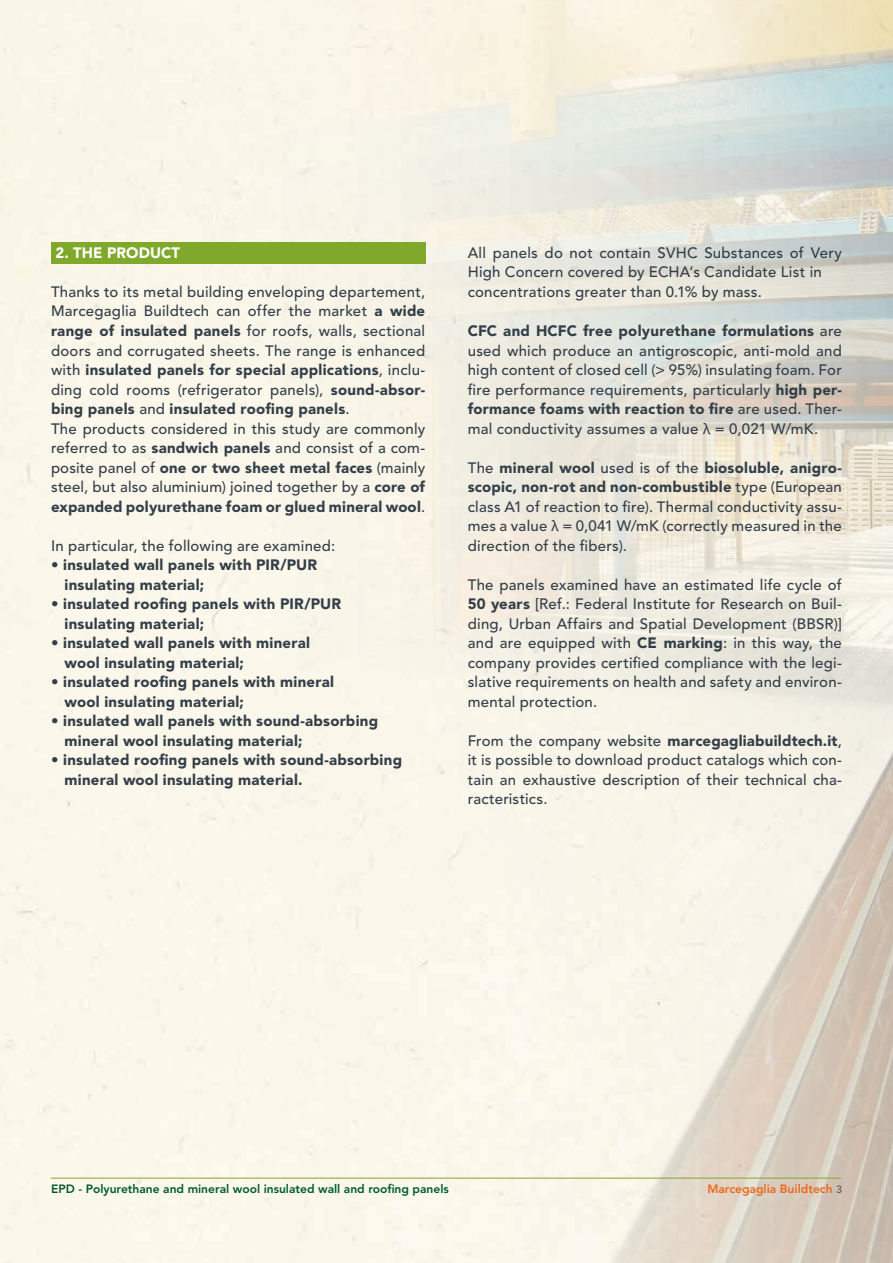
<style>
.page{position:relative;width:893px;height:1263px;background:#fff}
.page>*{position:absolute;margin:0;border:0;box-sizing:border-box;transform-origin:0 0}
.t1{font:500 15px/19.5px "Avenir LT Std";letter-spacing:.015em;color:#323e48;text-align:justify}
.t2{font:900 15px/19.5px "Avenir LT Std";letter-spacing:.02em;color:#323e48}
.t3{font:900 15px "Avenir LT Std";letter-spacing:.005em;color:#fff}
.t4{font:800 12px "Avenir LT Std";color:#005c2a}
.t5{font:800 12px "Avenir LT Std";color:#ec691c}
.s1{font-weight:900}
.s2{font-family:"Helvetica Neue";font-weight:400}
.s3{font-weight:500;font-size:10.5px;color:#575756}
</style>
<div class="page">
<img style="left:201px;top:0;width:692px;height:1263px">
<div style="left:51px;top:242px;width:374px;height:22px;background:#80a82b"></div>
<hr style="left:51px;top:1178px;width:790px;height:1px;background:#80a82b">
<p class="t3" style="left:55px;top:244px;width:126px">2. THE PRODUCT</p>
<p class="t1" style="left:51px;top:282px;width:376px;text-align:left">Thanks to its metal building enveloping departement, Marcegaglia Buildtech can offer the market <span class="s1">a wide range of insulated panels</span> for roofs, walls, sectional doors and corrugated sheets. The range is enhanced with <span class="s1">insulated panels for special applications</span>, inclu&shy;ding cold rooms (refrigerator panels), <span class="s1">sound-absor&shy;bing panels</span> and <span class="s1">insulated roofing panels</span>.<br>The products considered in this study are commonly referred to as <span class="s1">sandwich panels</span> and consist of a com&shy;posite panel of <span class="s1">one or two sheet metal faces</span> (mainly steel, but also aluminium) joined together by a <span class="s1">core of expanded polyurethane foam or glued mineral wool</span>.</p>
<p class="t1" style="left:51px;top:536px;width:286px">In particular, the following are examined:</p>
<p class="t2" style="left:65px;top:555px;width:254px;text-indent:-13px">• insulated wall panels with PIR/PUR insulating material;</p>
<p class="t2" style="left:65px;top:594px;width:278px;text-indent:-13px">• insulated roofing panels with PIR/PUR insulating material;</p>
<p class="t2" style="left:65px;top:633px;width:247px;text-indent:-13px">• insulated wall panels with mineral wool insulating material;</p>
<p class="t2" style="left:65px;top:672px;width:271px;text-indent:-13px">• insulated roofing panels with mineral wool insulating material;</p>
<p class="t2" style="left:65px;top:711px;width:315px;text-indent:-13px">• insulated wall panels with sound-absorbing mineral wool insulating material;</p>
<p class="t2" style="left:65px;top:750px;width:339px;text-indent:-13px">• insulated roofing panels with sound-absorbing mineral wool insulating material.</p>
<p class="t1" style="left:468px;top:243px;width:376px;text-align:left">All panels do not contain SVHC Substances of Very<br>High Concern covered by ECHA’s Candidate List in concentrations greater than 0.1% by mass.</p>
<p class="t1" style="left:468px;top:321px;width:376px"><span class="s1">CFC and HCFC free polyurethane formulations</span> are used which produce an antigroscopic, anti-mold and high content of closed cell (&gt; 95%) insulating foam. For fire performance requirements, particularly <span class="s1">high per&shy;formance foams with reaction to fire</span> are used. Ther&shy;mal conductivity assumes a value <span class="s2">λ</span> = 0,021 W/mK.</p>
<p class="t1" style="left:468px;top:458px;width:376px">The <span class="s1">mineral wool</span> used is of the <span class="s1">biosoluble, anigro&shy;scopic, non-rot and non-combustible</span> type (European class A1 of reaction to fire). Thermal conductivity assu&shy;mes a value <span class="s2">λ</span> = 0,041 W/mK (correctly measured in the direction of the fibers).</p>
<p class="t1" style="left:468px;top:575px;width:376px">The panels examined have an estimated life cycle of <span class="s1">50 years</span> [Ref.: Federal Institute for Research on Buil&shy;ding, Urban Affairs and Spatial Development (BBSR)] and are equipped with <span class="s1">CE marking</span>: in this way, the company provides certified compliance with the legi&shy;slative requirements on health and safety and environ&shy;mental protection.</p>
<p class="t1" style="left:468px;top:731px;width:376px">From the company website <span class="s1">marcegagliabuildtech.it</span>, it is possible to download product catalogs which con&shy;tain an exhaustive description of their technical cha&shy;racteristics.</p>
<p class="t4" style="left:51px;top:1182px;width:399px">EPD - Polyurethane and mineral wool insulated wall and roofing panels</p>
<p class="t5" style="left:707px;top:1182px;width:136px">Marcegaglia Buildtech <span class="s3">3</span></p>
</div>
